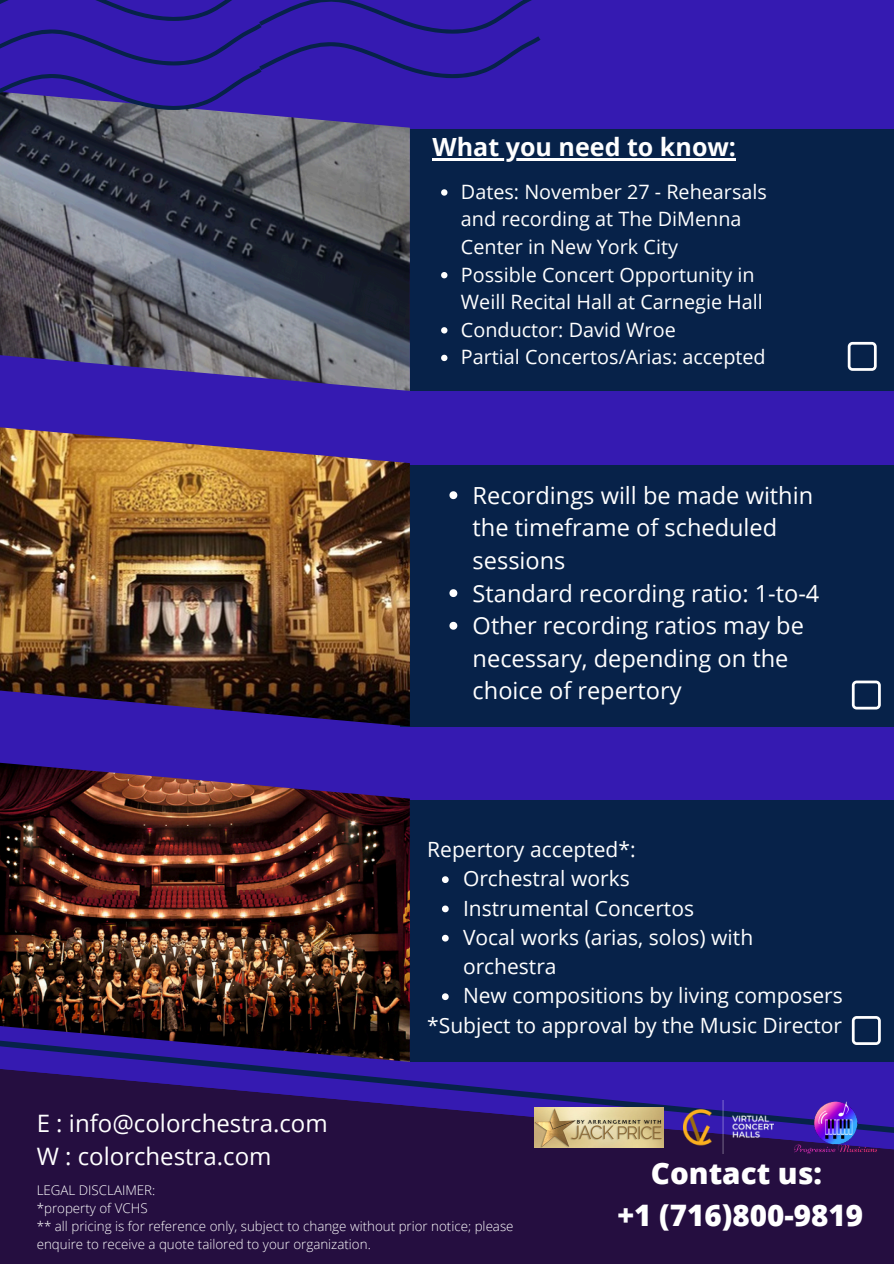
<style>
.page{position:relative;width:894px;height:1264px;background:#fff}
.page>*{position:absolute;margin:0;border:0;box-sizing:border-box;transform-origin:0 0}
.t1{font:800 29.55px/41.2px "Open Sans";color:#fff;text-align:center}
.t2{font:700 25.05px "Open Sans";color:#fff}
.t3{font:24px/32.7px "Open Sans";color:#fff}
.t4{font:23.55px/32.7px "Open Sans";color:#fff}
.t5{font:21px/29.2px "Open Sans";color:#fff}
.t6{font:19.8px/27.6px "Open Sans";color:#fff}
.t7{font:300 13.35px/18px "Open Sans";color:#fff}
</style>
<div class="page">
<div style="left:0;top:0;width:893px;height:1263px;background:#351ab1"></div>
<div style="left:410px;top:130px;width:483px;height:261px;background:#072249"></div>
<img style="left:0;top:111px;width:410px;height:280px">
<div style="left:400px;top:465px;width:493px;height:261px;background:#072249"></div>
<img style="left:0;top:427px;width:410px;height:299px">
<div style="left:410px;top:800px;width:483px;height:261px;background:#072249"></div>
<img style="left:0;top:762px;width:410px;height:265px">
<svg style="left:0;top:0;width:540px;height:111px"></svg>
<div style="left:0;top:1146px;width:893px;height:117px;background:#250e40"></div>
<svg style="left:0;top:1027px;width:893px;height:119px"></svg>
<svg style="left:847px;top:342px;width:29px;height:29px"></svg>
<svg style="left:851px;top:680px;width:29px;height:29px"></svg>
<svg style="left:851px;top:1016px;width:29px;height:28px"></svg>
<svg style="left:441px;top:189px;width:6px;height:7px"></svg>
<svg style="left:441px;top:272px;width:6px;height:6px"></svg>
<svg style="left:441px;top:327px;width:6px;height:6px"></svg>
<svg style="left:441px;top:355px;width:6px;height:6px"></svg>
<svg style="left:442px;top:876px;width:6px;height:7px"></svg>
<svg style="left:442px;top:905px;width:6px;height:7px"></svg>
<svg style="left:442px;top:934px;width:6px;height:7px"></svg>
<svg style="left:442px;top:993px;width:6px;height:7px"></svg>
<hr style="left:432px;top:158px;width:304px;height:3px;background:#fff">
<svg style="left:449px;top:491px;width:8px;height:8px"></svg>
<svg style="left:449px;top:589px;width:8px;height:8px"></svg>
<svg style="left:449px;top:622px;width:8px;height:7px"></svg>
<img style="left:534px;top:1107px;width:129px;height:40px">
<img style="left:683px;top:1100px;width:90px;height:53px">
<img style="left:794px;top:1100px;width:82px;height:55px">
<p class="t2" style="left:432px;top:129px;width:305px">What you need to know:</p>
<h2 class="t6" style="left:461px;top:177px;width:307px">Dates: November 27 - Rehearsals and recording at The DiMenna<br>Center in New York City</h2>
<p class="t6" style="left:461px;top:260px;width:303px">Possible Concert Opportunity in<br>Weill Recital Hall at Carnegie Hall</p>
<p class="t6" style="left:461px;top:315px;width:216px">Conductor: David Wroe</p>
<p class="t6" style="left:461px;top:343px;width:306px">Partial Concertos/Arias: accepted</p>
<p class="t4" style="left:472px;top:478px;width:342px">Recordings will be made within the timeframe of scheduled sessions</p>
<h4 class="t4" style="left:472px;top:576px;width:348px">Standard recording ratio: 1-to-4</h4>
<p class="t4" style="left:472px;top:608px;width:333px">Other recording ratios may be necessary, depending on the choice of repertory</p>
<p class="t5" style="left:427px;top:834px;width:210px">Repertory accepted*:</p>
<p class="t5" style="left:463px;top:863px;width:168px">Orchestral works</p>
<p class="t5" style="left:463px;top:892px;width:232px">Instrumental Concertos</p>
<p class="t5" style="left:463px;top:922px;width:291px">Vocal works (arias, solos) with orchestra</p>
<p class="t5" style="left:463px;top:980px;width:381px">New compositions by living composers</p>
<p class="t5" style="left:427px;top:1009px;width:416px">*Subject to approval by the Music Director</p>
<h4 class="t3" style="left:37px;top:1106px;width:292px">E : info@colorchestra.com<br>W : colorchestra.com</h4>
<p class="t7" style="left:37px;top:1181px;width:120px">LEGAL DISCLAIMER:</p>
<p class="t7" style="left:37px;top:1199px;width:112px">*property of VCHS</p>
<p class="t7" style="left:37px;top:1217px;width:478px">** all pricing is for reference only, subject to change without prior notice; please enquire to receive a quote tailored to your organization.</p>
<p class="t1" style="left:617px;top:1152px;width:247px">Contact us:<br>+1 (716)800-9819</p>
</div>
